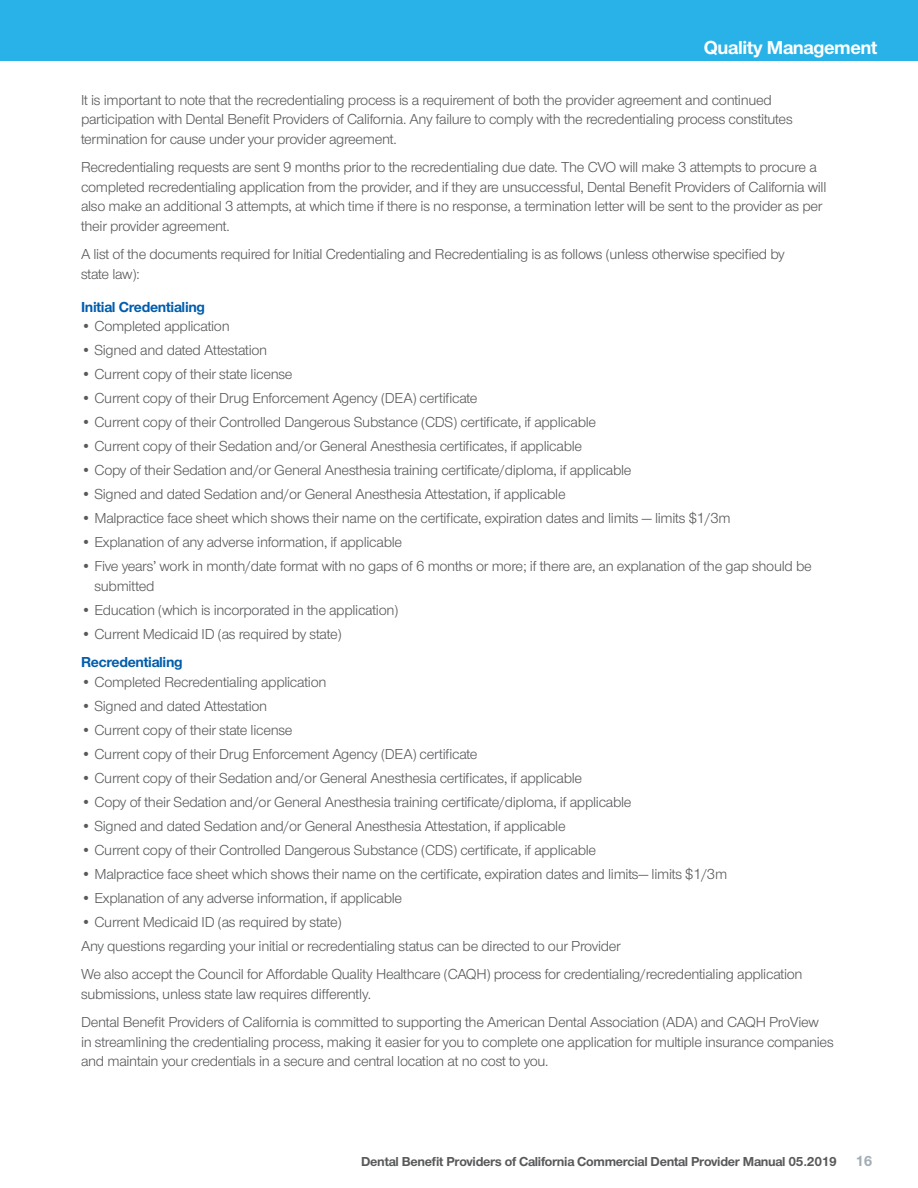
<style>
.page{position:relative;width:918px;height:1188px;background:#fff}
.page>*{position:absolute;margin:0;border:0;box-sizing:border-box;transform-origin:0 0}
.t1{font:700 19.5px "UHC Sans";letter-spacing:-.02em;color:#fff}
.t2{font:15px/19.5px "UHC Sans";letter-spacing:-.02em;color:#58595b}
.t3{font:700 15px "UHC Sans";letter-spacing:-.02em;color:#005dac}
.t4{font:700 13.5px "UHC Sans";letter-spacing:-.02em;color:#58595b}
.s1{font-size:15px;color:#a1adb5}
</style>
<div class="page">
<div style="left:0;top:0;width:918px;height:61px;background:#29b2e7"></div>
<h1 class="t1" style="left:704px;top:34px;width:175px">Quality Management</h1>
<p class="t2" style="left:81px;top:89px;width:713px">It is important to note that the recredentialing process is a requirement of both the provider agreement and continued participation with Dental Benefit Providers of California. Any failure to comply with the recredentialing process constitutes termination for cause under your provider agreement.</p>
<p class="t2" style="left:81px;top:157px;width:747px">Recredentialing requests are sent 9 months prior to the recredentialing due date. The CVO will make 3 attempts to procure a completed recredentialing application from the provider, and if they are unsuccessful, Dental Benefit Providers of California will also make an additional 3 attempts, at which time if there is no response, a termination letter will be sent to the provider as per their provider agreement.</p>
<p class="t2" style="left:81px;top:244px;width:705px">A list of the documents required for Initial Credentialing and Recredentialing is as follows (unless otherwise specified by state law):</p>
<p class="t3" style="left:81px;top:296px;width:126px">Initial Credentialing</p>
<p class="t2" style="left:81px;top:316px;width:150px">• Completed application</p>
<p class="t2" style="left:81px;top:340px;width:188px">• Signed and dated Attestation</p>
<p class="t2" style="left:81px;top:364px;width:213px">• Current copy of their state license</p>
<p class="t2" style="left:81px;top:388px;width:398px">• Current copy of their Drug Enforcement Agency (DEA) certificate</p>
<p class="t2" style="left:81px;top:412px;width:517px">• Current copy of their Controlled Dangerous Substance (CDS) certificate, if applicable</p>
<p class="t2" style="left:81px;top:436px;width:503px">• Current copy of their Sedation and/or General Anesthesia certificates, if applicable</p>
<p class="t2" style="left:81px;top:460px;width:552px">• Copy of their Sedation and/or General Anesthesia training certificate/diploma, if applicable</p>
<p class="t2" style="left:81px;top:484px;width:486px">• Signed and dated Sedation and/or General Anesthesia Attestation, if applicable</p>
<p class="t2" style="left:81px;top:508px;width:651px">• Malpractice face sheet which shows their name on the certificate, expiration dates and limits — limits $1/3m</p>
<p class="t2" style="left:81px;top:532px;width:323px">• Explanation of any adverse information, if applicable</p>
<p class="t2" style="left:94px;top:556px;width:719px;text-indent:-14px">• Five years’ work in month/date format with no gaps of 6 months or more; if there are, an explanation of the gap should be submitted</p>
<p class="t2" style="left:81px;top:599px;width:319px">• Education (which is incorporated in the application)</p>
<p class="t2" style="left:81px;top:623px;width:262px">• Current Medicaid ID (as required by state)</p>
<p class="t3" style="left:81px;top:652px;width:103px">Recredentialing</p>
<p class="t2" style="left:81px;top:671px;width:247px">• Completed Recredentialing application</p>
<p class="t2" style="left:81px;top:695px;width:188px">• Signed and dated Attestation</p>
<p class="t2" style="left:81px;top:719px;width:213px">• Current copy of their state license</p>
<p class="t2" style="left:81px;top:743px;width:398px">• Current copy of their Drug Enforcement Agency (DEA) certificate</p>
<p class="t2" style="left:81px;top:767px;width:503px">• Current copy of their Sedation and/or General Anesthesia certificates, if applicable</p>
<p class="t2" style="left:81px;top:791px;width:552px">• Copy of their Sedation and/or General Anesthesia training certificate/diploma, if applicable</p>
<p class="t2" style="left:81px;top:815px;width:486px">• Signed and dated Sedation and/or General Anesthesia Attestation, if applicable</p>
<p class="t2" style="left:81px;top:839px;width:517px">• Current copy of their Controlled Dangerous Substance (CDS) certificate, if applicable</p>
<p class="t2" style="left:81px;top:863px;width:648px">• Malpractice face sheet which shows their name on the certificate, expiration dates and limits— limits $1/3m</p>
<p class="t2" style="left:81px;top:887px;width:323px">• Explanation of any adverse information, if applicable</p>
<p class="t2" style="left:81px;top:909px;width:541px;line-height:24px">• Current Medicaid ID (as required by state)<br>Any questions regarding your initial or recredentialing status can be directed to our Provider</p>
<p class="t2" style="left:81px;top:964px;width:723px">We also accept the Council for Affordable Quality Healthcare (CAQH) process for credentialing/recredentialing application submissions, unless state law requires differently.</p>
<p class="t2" style="left:81px;top:1012px;width:754px">Dental Benefit Providers of California is committed to supporting the American Dental Association (ADA) and CAQH ProView<br>in streamlining the credentialing process, making it easier for you to complete one application for multiple insurance companies and maintain your credentials in a secure and central location at no cost to you.</p>
<p class="t4" style="left:361px;top:1152px;width:513px">Dental Benefit Providers of California Commercial Dental Provider Manual 05.2019 <span class="s1">16</span></p>
</div>
